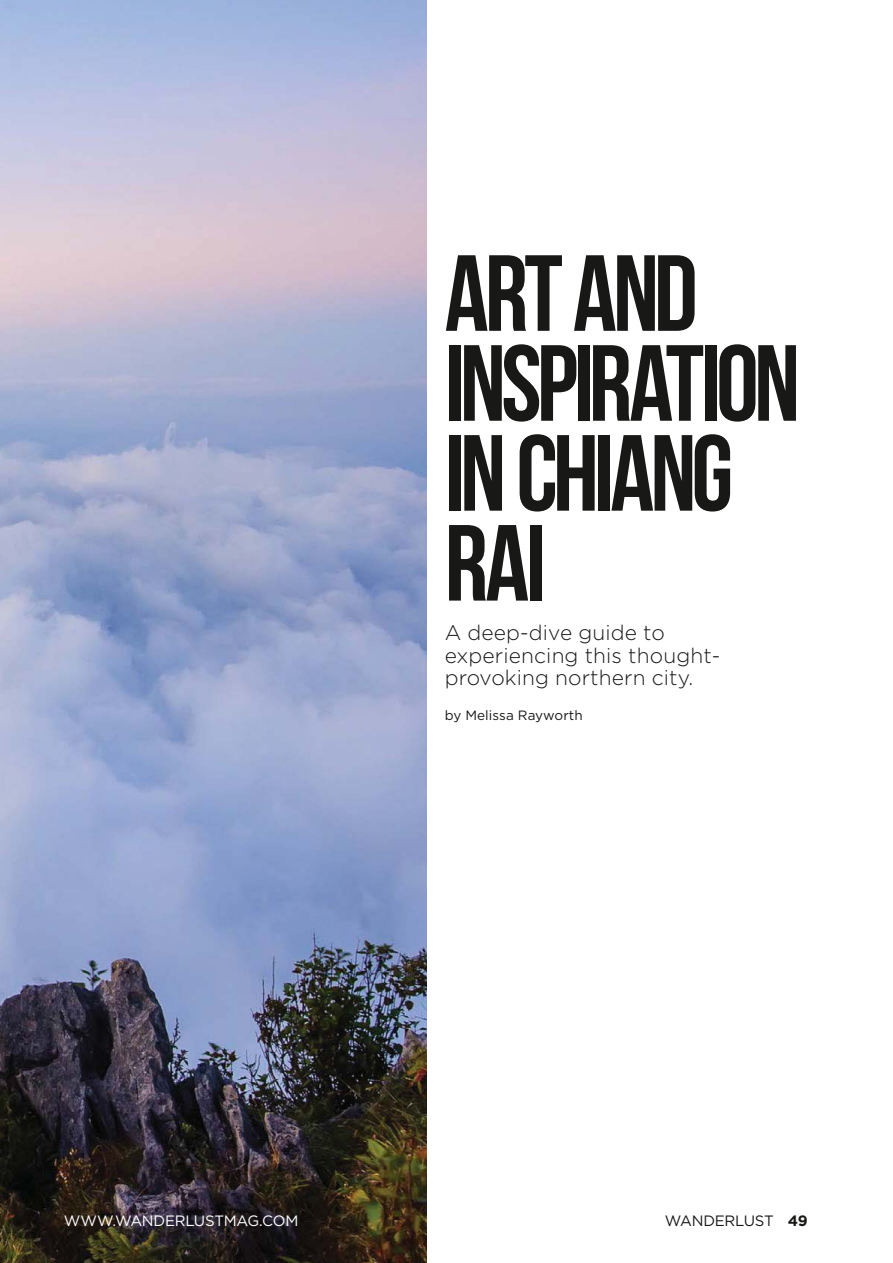
<style>
.page{position:relative;width:893px;height:1263px;background:#fff}
.page>*{position:absolute;margin:0;border:0;box-sizing:border-box;transform-origin:0 0}
.t1{font:108px/90px "Bebas Neue";letter-spacing:-.045em;color:#181917}
.t2{font:300 21px/22.5px "Gotham";letter-spacing:.005em;color:#181917}
.t3{font:15px "Gotham";letter-spacing:-.02em;color:#fff}
.t4{font:15px "Gotham";letter-spacing:-.02em;color:#181917}
.t5{font:13.5px "Gotham";letter-spacing:.005em;color:#181917}
.s1{font-weight:700}
</style>
<div class="page">
<img style="left:0;top:0;width:427px;height:1263px">
<h1 class="t1" style="left:445px;top:247px;width:357px">ART AND<br>INSPIRATION<br>IN CHIANG<br>RAI</h1>
<p class="t2" style="left:445px;top:621px;width:277px">A deep-dive guide to experiencing this thought&shy;provoking northern city.</p>
<p class="t5" style="left:445px;top:706px;width:140px">by Melissa Rayworth</p>
<p class="t3" style="left:64px;top:1211px;width:236px">WWW.WANDERLUSTMAG.COM</p>
<p class="t4" style="left:665px;top:1211px;width:144px">WANDERLUST <span class="s1">49</span></p>
</div>
